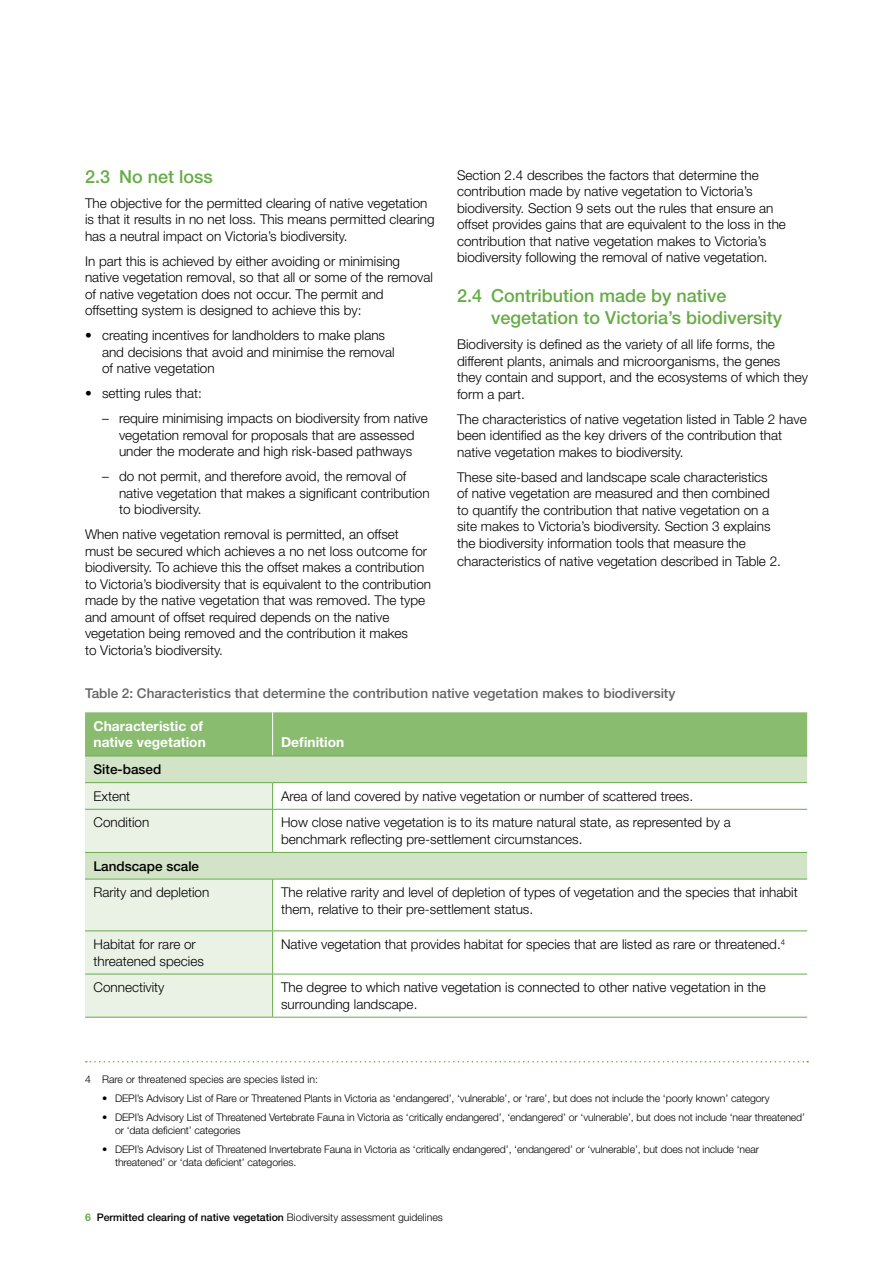
<style>
.page{position:relative;width:893px;height:1263px;background:#fff}
.page>*{position:absolute;margin:0;border:0;box-sizing:border-box;transform-origin:0 0}
.t1{font:500 18px/22.5px "Helvetica Neue LT Std";color:#67ac47}
.t2{font:700 13.8px/16.8px "Helvetica Neue LT Std";color:#fff}
.t3{font:300 13.5px/16.5px "Helvetica Neue LT Std";color:#000}
.t4{font:500 13.5px "Helvetica Neue LT Std";color:#636466}
.t5{font:500 13.5px "Helvetica Neue LT Std";color:#000}
.t6{font:300 10.5px/12.8px "Helvetica Neue LT Std";letter-spacing:-.01em;color:#000}
.t7{font:500 10.5px "Helvetica Neue LT Std";color:#000}
.s1{font-weight:700;color:#67ac47}
.s2{font-weight:300}
</style>
<div class="page">
<div style="left:85px;top:712px;width:722px;height:44px;background:#8abc70"></div>
<svg style="left:85px;top:757px;width:722px;height:122px"></svg>
<hr style="left:272px;top:712px;width:1px;height:44px;background:#fff">
<hr style="left:85px;top:756px;width:188px;height:1px;background:#67ac47">
<hr style="left:273px;top:756px;width:534px;height:1px;background:#67ac47">
<hr style="left:85px;top:782px;width:188px;height:1px;background:#67ac47">
<svg style="left:85px;top:783px;width:188px;height:234px;background:#e6efe1"></svg>
<hr style="left:273px;top:782px;width:534px;height:1px;background:#67ac47">
<hr style="left:85px;top:809px;width:188px;height:1px;background:#67ac47">
<hr style="left:272px;top:810px;width:1px;height:42px;background:#67ac47">
<hr style="left:273px;top:809px;width:534px;height:1px;background:#67ac47">
<hr style="left:85px;top:852px;width:188px;height:1px;background:#67ac47">
<hr style="left:273px;top:852px;width:534px;height:1px;background:#67ac47">
<hr style="left:85px;top:879px;width:188px;height:1px;background:#67ac47">
<hr style="left:272px;top:879px;width:1px;height:51px;background:#67ac47">
<hr style="left:273px;top:879px;width:534px;height:1px;background:#67ac47">
<hr style="left:85px;top:930px;width:188px;height:1px;background:#67ac47">
<hr style="left:272px;top:931px;width:1px;height:43px;background:#67ac47">
<hr style="left:273px;top:930px;width:534px;height:1px;background:#67ac47">
<hr style="left:85px;top:974px;width:188px;height:1px;background:#67ac47">
<hr style="left:85px;top:1017px;width:188px;height:1px;background:#67ac47">
<hr style="left:272px;top:974px;width:1px;height:43px;background:#67ac47">
<hr style="left:273px;top:974px;width:534px;height:1px;background:#67ac47">
<hr style="left:273px;top:1017px;width:534px;height:1px;background:#67ac47">
<svg style="left:86px;top:1061px;width:722px;height:1px"></svg>
<h1 class="t1" style="left:85px;top:165px;width:129px">2.3 No net loss</h1>
<p class="t3" style="left:85px;top:195px;width:351px">The objective for the permitted clearing of native vegetation is that it results in no net loss. This means permitted clearing has a neutral impact on Victoria’s biodiversity.</p>
<p class="t3" style="left:85px;top:253px;width:349px">In part this is achieved by either avoiding or minimising native vegetation removal, so that all or some of the removal of native vegetation does not occur. The permit and offsetting system is designed to achieve this by:</p>
<p class="t3" style="left:102px;top:327px;width:294px;text-indent:-17px">• creating incentives for landholders to make plans and decisions that avoid and minimise the removal of native vegetation</p>
<p class="t3" style="left:85px;top:385px;width:118px">• setting rules that:</p>
<p class="t3" style="left:102px;top:410px;width:327px;text-align:center">– require minimising impacts on biodiversity from native vegetation removal for proposals that are assessed under the moderate and high risk-based pathways</p>
<p class="t3" style="left:119px;top:468px;width:312px;text-indent:-17px">– do not permit, and therefore avoid, the removal of native vegetation that makes a significant contribution to biodiversity.</p>
<p class="t3" style="left:85px;top:526px;width:348px">When native vegetation removal is permitted, an offset must be secured which achieves a no net loss outcome for biodiversity. To achieve this the offset makes a contribution to Victoria’s biodiversity that is equivalent to the contribution made by the native vegetation that was removed. The type and amount of offset required depends on the native vegetation being removed and the contribution it makes<br>to Victoria’s biodiversity.</p>
<p class="t3" style="left:457px;top:166px;width:330px">Section 2.4 describes the factors that determine the contribution made by native vegetation to Victoria’s biodiversity. Section 9 sets out the rules that ensure an offset provides gains that are equivalent to the loss in the contribution that native vegetation makes to Victoria’s biodiversity following the removal of native vegetation.</p>
<h1 class="t1" style="left:491px;top:284px;width:292px;text-indent:-34px">2.4 Contribution made by native vegetation to Victoria’s biodiversity</h1>
<p class="t3" style="left:457px;top:336px;width:352px">Biodiversity is defined as the variety of all life forms, the different plants, animals and microorganisms, the genes they contain and support, and the ecosystems of which they form a part.</p>
<p class="t3" style="left:457px;top:410px;width:351px">The characteristics of native vegetation listed in Table 2 have been identified as the key drivers of the contribution that native vegetation makes to biodiversity.</p>
<p class="t3" style="left:457px;top:468px;width:315px">These site-based and landscape scale characteristics of native vegetation are measured and then combined to quantify the contribution that native vegetation on a site makes to Victoria’s biodiversity. Section 3 explains the biodiversity information tools that measure the</p>
<p class="t3" style="left:457px;top:552px;width:325px">characteristics of native vegetation described in Table 2.</p>
<p class="t4" style="left:85px;top:685px;width:592px">Table 2: Characteristics that determine the contribution native vegetation makes to biodiversity</p>
<p class="t2" style="left:94px;top:717px;width:114px">Characteristic of native vegetation</p>
<p class="t2" style="left:281px;top:734px;width:65px">Definition</p>
<p class="t5" style="left:94px;top:761px;width:69px">Site-based</p>
<p class="t3" style="left:94px;top:787px;width:38px">Extent</p>
<p class="t3" style="left:281px;top:787px;width:413px">Area of land covered by native vegetation or number of scattered trees.</p>
<p class="t3" style="left:94px;top:814px;width:57px">Condition</p>
<p class="t3" style="left:281px;top:814px;width:451px">How close native vegetation is to its mature natural state, as represented by a benchmark reflecting pre-settlement circumstances.</p>
<p class="t5" style="left:94px;top:858px;width:107px">Landscape scale</p>
<p class="t3" style="left:94px;top:884px;width:117px">Rarity and depletion</p>
<p class="t3" style="left:281px;top:884px;width:518px">The relative rarity and level of depletion of types of vegetation and the species that inhabit them, relative to their pre-settlement status.</p>
<p class="t3" style="left:94px;top:936px;width:112px">Habitat for rare or threatened species</p>
<p class="t3" style="left:281px;top:936px;width:506px">Native vegetation that provides habitat for species that are listed as rare or threatened.<sup>4</sup></p>
<p class="t3" style="left:94px;top:979px;width:73px">Connectivity</p>
<p class="t3" style="left:281px;top:979px;width:486px">The degree to which native vegetation is connected to other native vegetation in the surrounding landscape.</p>
<p class="t6" style="left:85px;top:1073px;width:234px">4 Rare or threatened species are species listed in:</p>
<p class="t6" style="left:102px;top:1092px;width:669px">• DEPI’s Advisory List of Rare or Threatened Plants in Victoria as ‘endangered’, ‘vulnerable’, or ‘rare’, but does not include the ‘poorly known’ category</p>
<p class="t6" style="left:115px;top:1111px;width:692px;text-indent:-13px">• DEPI’s Advisory List of Threatened Vertebrate Fauna in Victoria as ‘critically endangered’, ‘endangered’ or ‘vulnerable’, but does not include ‘near threatened’ or ‘data deficient’ categories</p>
<p class="t6" style="left:115px;top:1143px;width:646px;text-indent:-13px">• DEPI’s Advisory List of Threatened Invertebrate Fauna in Victoria as ‘critically endangered’, ‘endangered’ or ‘vulnerable’, but does not include ‘near threatened’ or ‘data deficient’ categories.</p>
<p class="t7" style="left:85px;top:1211px;width:359px"><span class="s1">6</span> Permitted clearing of native vegetation <span class="s2">Biodiversity assessment guidelines</span></p>
</div>
